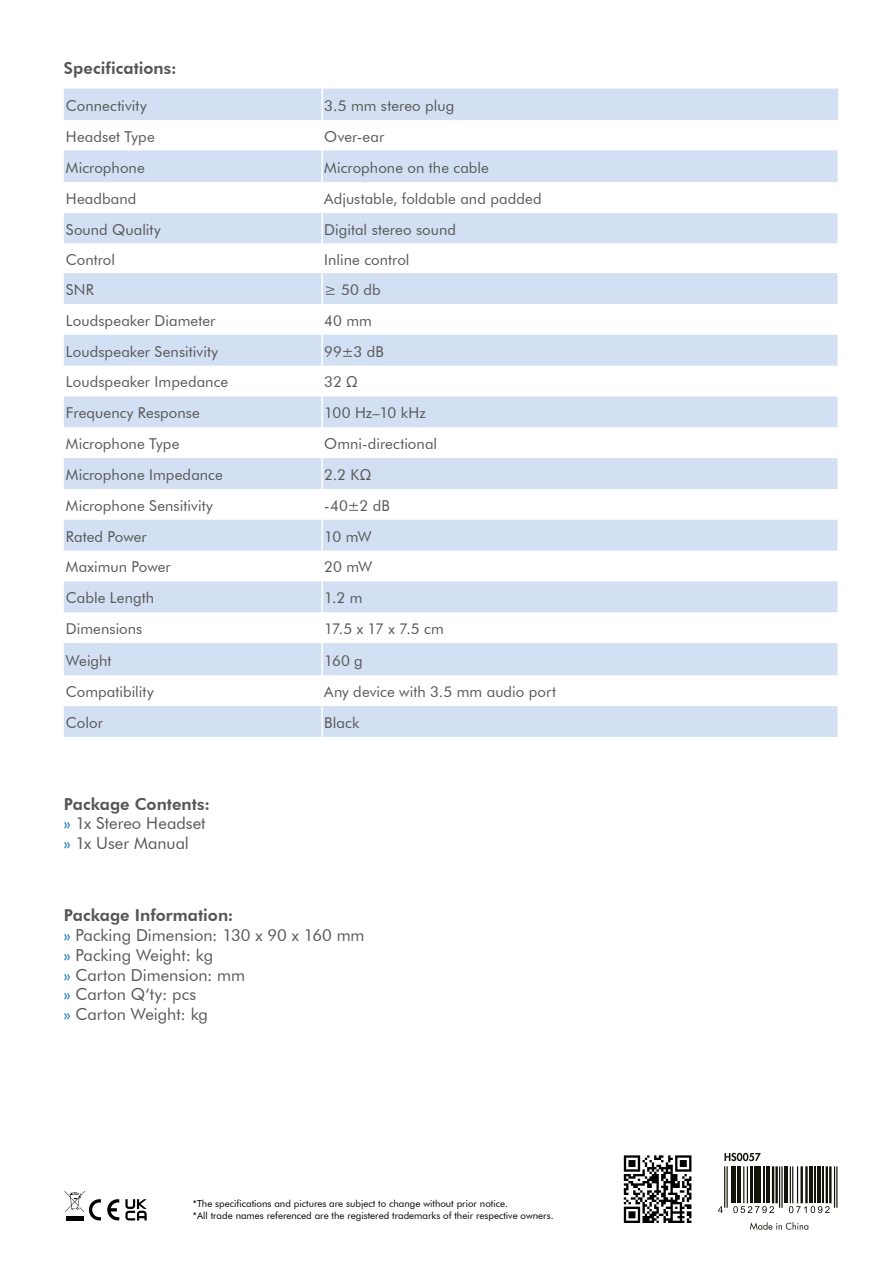
<style>
.page{position:relative;width:893px;height:1263px;background:#fff}
.page>*{position:absolute;margin:0;border:0;box-sizing:border-box;transform-origin:0 0}
.t1{font:16.5px/19.8px "Futura BT";color:#575756}
.t2{font:800 16.5px "Futura BT";letter-spacing:.005em;color:#575756}
.t3{font:15px "Futura BT";letter-spacing:.005em;color:#575756}
.t4{font:9.75px/11.7px "Futura BT";color:#000}
.s1{font-weight:800}
.s2{color:#006eb8}
</style>
<div class="page">
<svg style="left:65px;top:1191px;width:36px;height:29px"></svg>
<svg style="left:107px;top:1199px;width:12px;height:21px"></svg>
<svg style="left:125px;top:1199px;width:22px;height:21px"></svg>
<svg style="left:624px;top:1155px;width:67px;height:68px"></svg>
<svg style="left:724px;top:1153px;width:37px;height:8px"></svg>
<svg style="left:750px;top:1222px;width:58px;height:8px"></svg>
<hr style="left:726px;top:1166px;width:2px;height:42px;background:#121309">
<hr style="left:724px;top:1166px;width:1px;height:42px;background:#121309">
<hr style="left:731px;top:1166px;width:3px;height:37px;background:#121309">
<hr style="left:735px;top:1166px;width:1px;height:37px;background:#121309">
<hr style="left:737px;top:1166px;width:4px;height:37px;background:#121309">
<hr style="left:747px;top:1166px;width:1px;height:37px;background:#121309">
<hr style="left:743px;top:1166px;width:1px;height:37px;background:#121309">
<hr style="left:750px;top:1166px;width:3px;height:37px;background:#121309">
<hr style="left:754px;top:1166px;width:3px;height:37px;background:#121309">
<hr style="left:759px;top:1166px;width:2px;height:37px;background:#121309">
<hr style="left:763px;top:1166px;width:2px;height:37px;background:#121309">
<hr style="left:766px;top:1166px;width:3px;height:37px;background:#121309">
<hr style="left:775px;top:1166px;width:3px;height:37px;background:#121309">
<hr style="left:772px;top:1166px;width:2px;height:37px;background:#121309">
<hr style="left:781px;top:1166px;width:2px;height:42px;background:#121309">
<hr style="left:779px;top:1166px;width:1px;height:42px;background:#121309">
<hr style="left:784px;top:1166px;width:3px;height:37px;background:#121309">
<hr style="left:797px;top:1166px;width:1px;height:37px;background:#121309">
<hr style="left:792px;top:1166px;width:1px;height:37px;background:#121309">
<hr style="left:790px;top:1166px;width:1px;height:37px;background:#121309">
<hr style="left:805px;top:1166px;width:3px;height:37px;background:#121309">
<hr style="left:800px;top:1166px;width:3px;height:37px;background:#121309">
<hr style="left:809px;top:1166px;width:3px;height:37px;background:#121309">
<hr style="left:815px;top:1166px;width:1px;height:37px;background:#121309">
<hr style="left:817px;top:1166px;width:4px;height:37px;background:#121309">
<hr style="left:822px;top:1166px;width:1px;height:37px;background:#121309">
<hr style="left:829px;top:1166px;width:2px;height:37px;background:#121309">
<hr style="left:826px;top:1166px;width:2px;height:37px;background:#121309">
<hr style="left:836px;top:1166px;width:1px;height:42px;background:#121309">
<hr style="left:834px;top:1166px;width:1px;height:42px;background:#121309">
<svg style="left:718px;top:1206px;width:5px;height:7px"></svg>
<svg style="left:733px;top:1206px;width:41px;height:7px"></svg>
<svg style="left:789px;top:1206px;width:41px;height:7px"></svg>
<svg style="left:64px;top:89px;width:774px;height:648px;fill:#d3dff3"></svg>
<hr style="left:321px;top:89px;width:2px;height:31px;background:#fff">
<hr style="left:321px;top:120px;width:2px;height:30px;background:#fff">
<hr style="left:837px;top:120px;width:2px;height:30px;background:#fff">
<hr style="left:321px;top:150px;width:2px;height:32px;background:#fff">
<hr style="left:837px;top:150px;width:2px;height:32px;background:#fff">
<hr style="left:321px;top:182px;width:2px;height:31px;background:#fff">
<hr style="left:837px;top:182px;width:2px;height:31px;background:#fff">
<hr style="left:321px;top:213px;width:2px;height:30px;background:#fff">
<hr style="left:837px;top:213px;width:2px;height:30px;background:#fff">
<hr style="left:321px;top:243px;width:2px;height:30px;background:#fff">
<hr style="left:837px;top:243px;width:2px;height:30px;background:#fff">
<hr style="left:321px;top:273px;width:2px;height:31px;background:#fff">
<hr style="left:837px;top:273px;width:2px;height:31px;background:#fff">
<hr style="left:321px;top:304px;width:2px;height:31px;background:#fff">
<hr style="left:837px;top:304px;width:2px;height:31px;background:#fff">
<hr style="left:321px;top:335px;width:2px;height:31px;background:#fff">
<hr style="left:837px;top:335px;width:2px;height:31px;background:#fff">
<hr style="left:321px;top:366px;width:2px;height:30px;background:#fff">
<hr style="left:837px;top:366px;width:2px;height:30px;background:#fff">
<hr style="left:321px;top:396px;width:2px;height:31px;background:#fff">
<hr style="left:837px;top:396px;width:2px;height:31px;background:#fff">
<hr style="left:321px;top:427px;width:2px;height:31px;background:#fff">
<hr style="left:837px;top:427px;width:2px;height:31px;background:#fff">
<hr style="left:321px;top:458px;width:2px;height:31px;background:#fff">
<hr style="left:837px;top:458px;width:2px;height:31px;background:#fff">
<hr style="left:321px;top:489px;width:2px;height:31px;background:#fff">
<hr style="left:837px;top:489px;width:2px;height:31px;background:#fff">
<hr style="left:321px;top:520px;width:2px;height:31px;background:#fff">
<hr style="left:837px;top:520px;width:2px;height:31px;background:#fff">
<hr style="left:321px;top:551px;width:2px;height:30px;background:#fff">
<hr style="left:837px;top:551px;width:2px;height:30px;background:#fff">
<hr style="left:321px;top:581px;width:2px;height:31px;background:#fff">
<hr style="left:837px;top:581px;width:2px;height:31px;background:#fff">
<hr style="left:321px;top:612px;width:2px;height:31px;background:#fff">
<hr style="left:837px;top:612px;width:2px;height:31px;background:#fff">
<hr style="left:321px;top:643px;width:2px;height:32px;background:#fff">
<hr style="left:837px;top:643px;width:2px;height:32px;background:#fff">
<hr style="left:321px;top:675px;width:2px;height:31px;background:#fff">
<hr style="left:837px;top:675px;width:2px;height:31px;background:#fff">
<hr style="left:321px;top:706px;width:2px;height:31px;background:#fff">
<hr style="left:837px;top:706px;width:2px;height:31px;background:#fff">
<p class="t2" style="left:64px;top:58px;width:114px">Specifications:</p>
<p class="t3" style="left:66px;top:96px;width:82px">Connectivity</p>
<p class="t3" style="left:324px;top:96px;width:132px">3.5 mm stereo plug</p>
<p class="t3" style="left:66px;top:127px;width:90px">Headset Type</p>
<p class="t3" style="left:324px;top:127px;width:61px">Over-ear</p>
<p class="t3" style="left:66px;top:158px;width:80px">Microphone</p>
<p class="t3" style="left:324px;top:158px;width:166px">Microphone on the cable</p>
<p class="t3" style="left:66px;top:190px;width:72px">Headband</p>
<p class="t3" style="left:324px;top:190px;width:219px">Adjustable, foldable and padded</p>
<p class="t3" style="left:66px;top:220px;width:96px">Sound Quality</p>
<p class="t3" style="left:324px;top:220px;width:133px">Digital stereo sound</p>
<p class="t3" style="left:66px;top:250px;width:51px">Control</p>
<p class="t3" style="left:324px;top:250px;width:87px">Inline control</p>
<p class="t3" style="left:66px;top:280px;width:29px">SNR</p>
<p class="t3" style="left:324px;top:280px;width:58px">≥ 50 db</p>
<p class="t3" style="left:66px;top:311px;width:151px">Loudspeaker Diameter</p>
<p class="t3" style="left:324px;top:311px;width:49px">40 mm</p>
<p class="t3" style="left:66px;top:342px;width:154px">Loudspeaker Sensitivity</p>
<p class="t3" style="left:324px;top:342px;width:61px">99±3 dB</p>
<p class="t3" style="left:66px;top:373px;width:164px">Loudspeaker Impedance</p>
<p class="t3" style="left:324px;top:373px;width:35px">32 Ω</p>
<p class="t3" style="left:66px;top:404px;width:135px">Frequency Response</p>
<p class="t3" style="left:324px;top:404px;width:103px">100 Hz–10 kHz</p>
<p class="t3" style="left:66px;top:435px;width:115px">Microphone Type</p>
<p class="t3" style="left:324px;top:435px;width:114px">Omni-directional</p>
<p class="t3" style="left:66px;top:465px;width:158px">Microphone Impedance</p>
<p class="t3" style="left:324px;top:465px;width:49px">2.2 KΩ</p>
<p class="t3" style="left:66px;top:496px;width:148px">Microphone Sensitivity</p>
<p class="t3" style="left:324px;top:496px;width:67px">-40±2 dB</p>
<p class="t3" style="left:66px;top:527px;width:83px">Rated Power</p>
<p class="t3" style="left:324px;top:527px;width:49px">10 mW</p>
<p class="t3" style="left:66px;top:558px;width:106px">Maximun Power</p>
<p class="t3" style="left:324px;top:558px;width:50px">20 mW</p>
<p class="t3" style="left:66px;top:589px;width:90px">Cable Length</p>
<p class="t3" style="left:324px;top:589px;width:40px">1.2 m</p>
<p class="t3" style="left:66px;top:620px;width:78px">Dimensions</p>
<p class="t3" style="left:324px;top:620px;width:121px">17.5 x 17 x 7.5 cm</p>
<p class="t3" style="left:66px;top:651px;width:47px">Weight</p>
<p class="t3" style="left:324px;top:651px;width:40px">160 g</p>
<p class="t3" style="left:66px;top:683px;width:89px">Compatibility</p>
<p class="t3" style="left:324px;top:683px;width:233px">Any device with 3.5 mm audio port</p>
<p class="t3" style="left:66px;top:713px;width:39px">Color</p>
<p class="t3" style="left:324px;top:713px;width:37px">Black</p>
<p class="t1" style="left:64px;top:794px;width:148px"><span class="s1">Package Contents: </span><span class="s2">»</span> 1x Stereo Headset <span class="s2">»</span> 1x User Manual</p>
<p class="t1" style="left:64px;top:905px;width:302px"><span class="s1">Package Information:<br></span><span class="s2">»</span> Packing Dimension: 130 x 90 x 160 mm <span class="s2">»</span> Packing Weight: kg<br><span class="s2">»</span> Carton Dimension: mm<br><span class="s2">»</span> Carton Q‘ty: pcs<br><span class="s2">»</span> Carton Weight: kg</p>
<p class="t4" style="left:193px;top:1197px;width:362px">*The specifications and pictures are subject to change without prior notice.<br>*All trade names referenced are the registered trademarks of their respective owners.</p>
</div>
